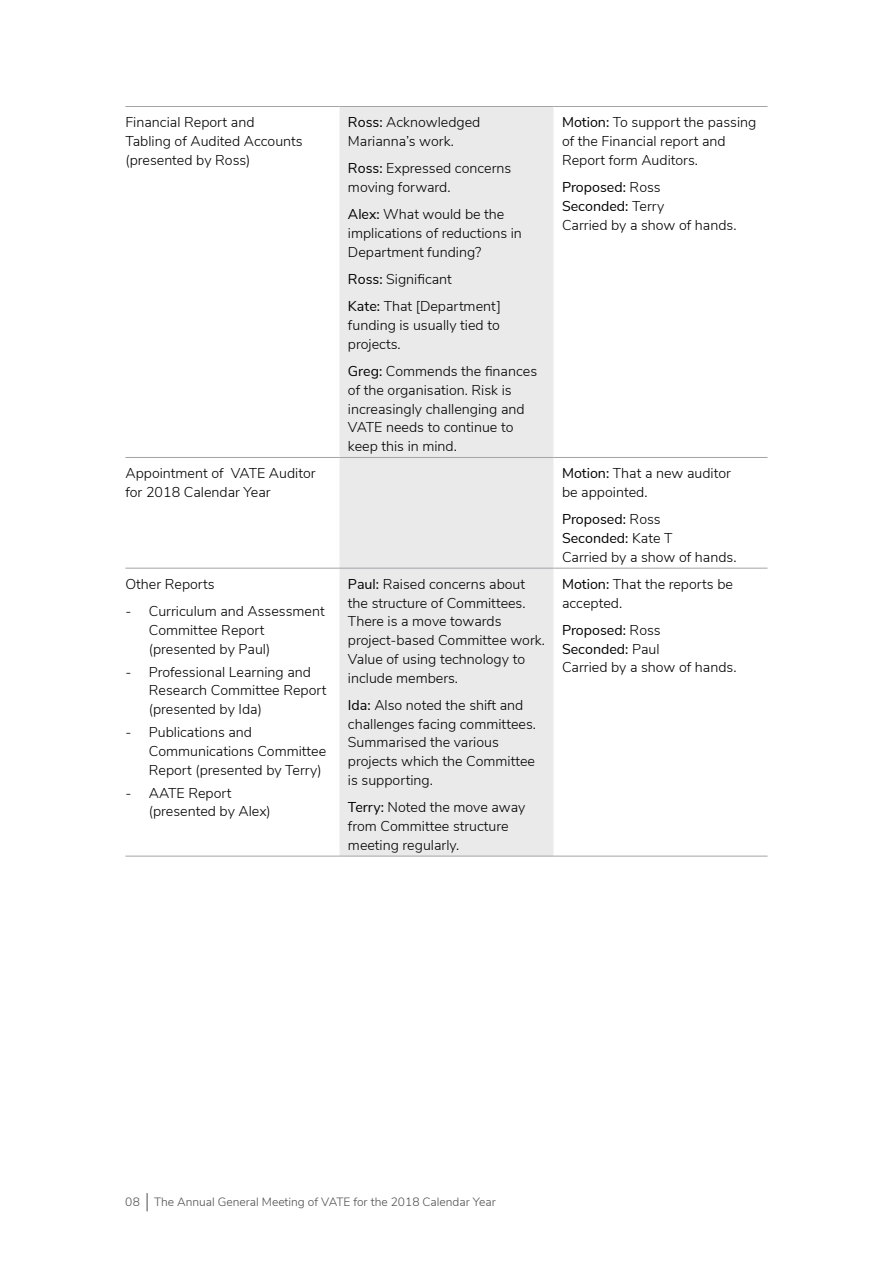
<style>
.page{position:relative;width:893px;height:1263px;background:#fff}
.page>*{position:absolute;margin:0;border:0;box-sizing:border-box;transform-origin:0 0}
._01___Body_copy{font:300 14.25px/18.8px "Nunito Sans";color:#000}
.Body_copy_bullets{font:300 14.25px/18.8px "Nunito Sans";color:#000}
._01___Body_copy-2{font:14.25px "Nunito Sans";color:#000}
.t1{font:300 12px "Nunito Sans";color:#4d4d4f}
.s1{font-weight:400}
.s2{font-weight:300}
</style>
<div class="page">
<svg style="left:147px;top:1193px;width:1px;height:18px"></svg>
<div style="left:339px;top:107px;width:214px;height:749px;background:#eaeaeb"></div>
<hr style="left:125px;top:106px;width:214px;height:1px;background:#a2a4a7">
<hr style="left:339px;top:106px;width:214px;height:1px;background:#a2a4a7">
<hr style="left:553px;top:106px;width:214px;height:1px;background:#a2a4a7">
<hr style="left:125px;top:457px;width:214px;height:1px;background:#a2a4a7">
<hr style="left:339px;top:457px;width:214px;height:1px;background:#a2a4a7">
<hr style="left:553px;top:457px;width:214px;height:1px;background:#a2a4a7">
<hr style="left:125px;top:568px;width:214px;height:1px;background:#a2a4a7">
<hr style="left:339px;top:568px;width:214px;height:1px;background:#a2a4a7">
<hr style="left:553px;top:568px;width:214px;height:1px;background:#a2a4a7">
<hr style="left:125px;top:856px;width:214px;height:1px;background:#a2a4a7">
<hr style="left:339px;top:856px;width:214px;height:1px;background:#a2a4a7">
<hr style="left:553px;top:856px;width:214px;height:1px;background:#a2a4a7">
<p class="_01___Body_copy" style="left:125px;top:112px;width:179px">Financial Report and<br>Tabling of Audited Accounts (presented by Ross)</p>
<p class="_01___Body_copy" style="left:348px;top:112px;width:134px"><span class="s1">Ross:</span> Acknowledged<br>Marianna’s work.</p>
<p class="_01___Body_copy" style="left:348px;top:158px;width:165px"><span class="s1">Ross:</span> Expressed concerns moving forward.</p>
<p class="_01___Body_copy" style="left:348px;top:204px;width:175px"><span class="s1">Alex:</span> What would be the implications of reductions in<br>Department funding?</p>
<p class="_01___Body_copy" style="left:348px;top:269px;width:105px"><span class="s1">Ross:</span> Significant</p>
<p class="_01___Body_copy" style="left:348px;top:296px;width:155px;text-align:justify"><span class="s1">Kate:</span> That [Department] funding is usually tied to projects.</p>
<p class="_01___Body_copy" style="left:348px;top:361px;width:191px"><span class="s1">Greg:</span> Commends the finances of the organisation. Risk is increasingly challenging and<br>VATE needs to continue to keep this in mind.</p>
<p class="_01___Body_copy" style="left:562px;top:112px;width:196px"><span class="s1">Motion:</span> To support the passing of the Financial report and<br>Report form Auditors.</p>
<p class="_01___Body_copy-2" style="left:562px;top:177px;width:100px">Proposed: <span class="s2">Ross</span></p>
<p class="_01___Body_copy-2" style="left:562px;top:195px;width:104px">Seconded: <span class="s2">Terry</span></p>
<p class="_01___Body_copy" style="left:562px;top:214px;width:176px">Carried by a show of hands.</p>
<p class="_01___Body_copy" style="left:125px;top:463px;width:192px">Appointment of VATE Auditor for 2018 Calendar Year</p>
<p class="_01___Body_copy" style="left:562px;top:463px;width:171px"><span class="s1">Motion:</span> That a new auditor be appointed.</p>
<p class="_01___Body_copy-2" style="left:562px;top:509px;width:100px">Proposed: <span class="s2">Ross</span></p>
<p class="_01___Body_copy-2" style="left:562px;top:528px;width:112px">Seconded: <span class="s2">Kate T</span></p>
<p class="_01___Body_copy" style="left:562px;top:546px;width:176px">Carried by a show of hands.</p>
<p class="_01___Body_copy" style="left:125px;top:574px;width:91px">Other Reports</p>
<p class="Body_copy_bullets" style="left:149px;top:601px;width:177px;text-indent:-23px">- Curriculum and Assessment<br>Committee Report (presented by Paul)</p>
<p class="Body_copy_bullets" style="left:149px;top:661px;width:179px;text-indent:-23px">- Professional Learning and<br>Research Committee Report (presented by Ida)</p>
<p class="Body_copy_bullets" style="left:149px;top:722px;width:179px;text-indent:-23px">- Publications and<br>Communications Committee<br>Report (presented by Terry)</p>
<p class="Body_copy_bullets" style="left:149px;top:782px;width:124px;text-indent:-23px">- AATE Report (presented by Alex)</p>
<p class="_01___Body_copy" style="left:348px;top:574px;width:199px"><span class="s1">Paul:</span> Raised concerns about the structure of Committees.<br>There is a move towards project-based Committee work.<br>Value of using technology to include members.</p>
<p class="_01___Body_copy" style="left:348px;top:695px;width:189px"><span class="s1">Ida:</span> Also noted the shift and challenges facing committees.<br>Summarised the various projects which the Committee is supporting.</p>
<p class="_01___Body_copy" style="left:348px;top:797px;width:179px"><span class="s1">Terry:</span> Noted the move away from Committee structure meeting regularly.</p>
<p class="_01___Body_copy" style="left:562px;top:574px;width:172px"><span class="s1">Motion:</span> That the reports be accepted.</p>
<p class="_01___Body_copy-2" style="left:562px;top:620px;width:100px">Proposed: <span class="s2">Ross</span></p>
<p class="_01___Body_copy-2" style="left:562px;top:638px;width:99px">Seconded: <span class="s2">Paul</span></p>
<p class="_01___Body_copy" style="left:562px;top:657px;width:176px">Carried by a show of hands.</p>
<p class="t1" style="left:125px;top:1193px;width:372px">08 The Annual General Meeting of VATE for the 2018 Calendar Year</p>
</div>
